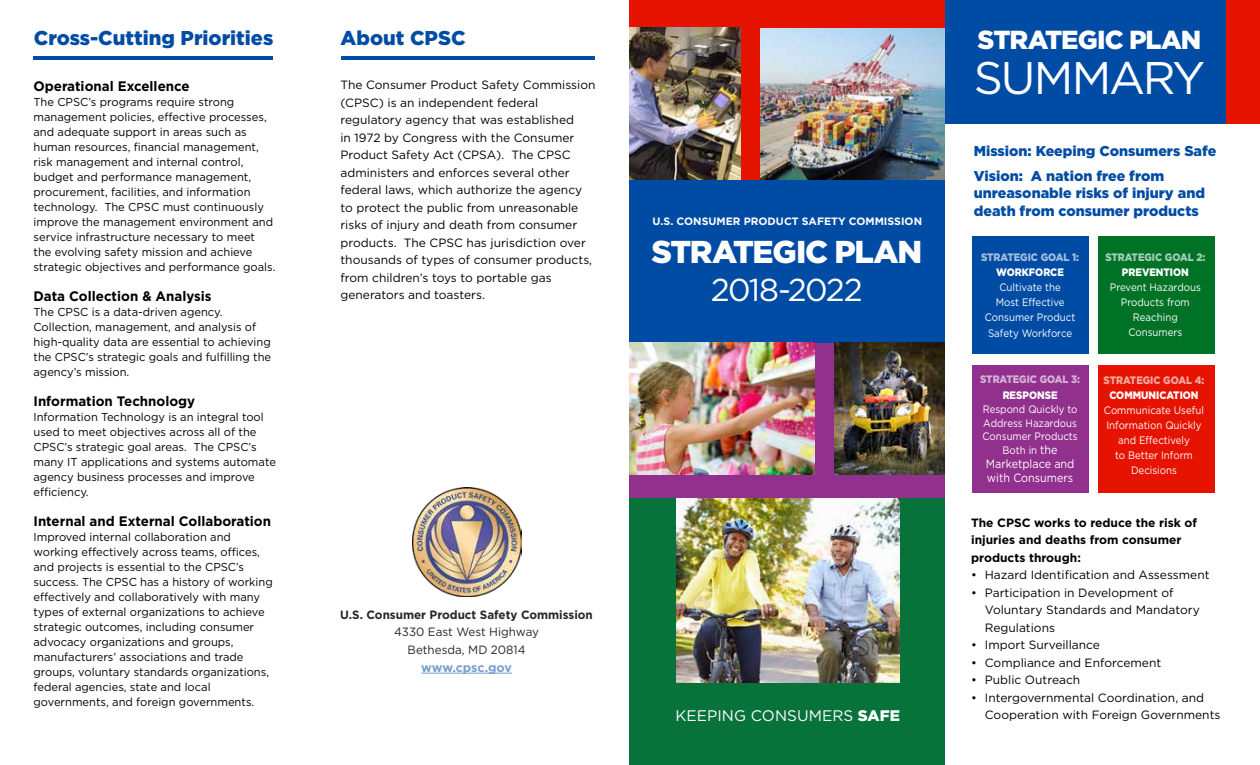
<style>
.page{position:relative;width:1260px;height:765px;background:#fff}
.page>*{position:absolute;margin:0;border:0;box-sizing:border-box;transform-origin:0 0}
.t1{font:45.62px "Gotham";letter-spacing:-.05em;color:#fff}
.t2{font:900 31.62px "Gotham";letter-spacing:-.04em;color:#fff}
.t3{font:31.62px "Gotham";letter-spacing:-.05em;color:#fff}
.t4{font:900 26.12px "Gotham";letter-spacing:-.04em;color:#fff}
.t5{font:900 20px "Gotham";color:#004ca4}
.t6{font:15.25px "Gotham";letter-spacing:.005em;color:#fff}
.t7{font:900 14.25px/17.5px "Gotham";color:#004ca4}
.t8{font:700 13.75px "Gotham";color:#000}
.t9{font:700 12.5px "Gotham";color:#78a0cf}
.t10{font:12px/17.5px "Gotham";color:#000}
.t11{font:700 12px/17.5px "Gotham";color:#000}
.t12{font:700 12px "Gotham";color:#262626}
.t13{font:12px "Gotham";color:#262626}
.t14{font:12px/13.8px "Gotham";color:#fff;scale:.9 1}
.t15{font:11.5px/15px "Gotham";color:#000}
.t16{font:10.75px/15px "Gotham";color:#fff;text-align:center;scale:.9 1}
.t17{font:900 10.75px/15.8px "Gotham";color:#f5a8a1;text-align:center;scale:.9 1}
.t18{font:900 10.75px/15.8px "Gotham";color:#a6cdb8;text-align:center;scale:.9 1}
.t19{font:900 10.75px/15.8px "Gotham";color:#a3bede;text-align:center;scale:.9 1}
.t20{font:900 10.75px/15.8px "Gotham";color:#d6b3d5;text-align:center;scale:.9 1}
.t21{font:700 10.62px "Gotham";color:#fff}
.s1{font-weight:900}
.s2{color:#fff}
.s3{font-size:12px}
</style>
<div class="page">
<div style="left:629px;top:0;width:316px;height:180px;background:#e51300"></div>
<div style="left:629px;top:339px;width:316px;height:161px;background:#91308d"></div>
<div style="left:629px;top:180px;width:316px;height:163px;background:#004ca4"></div>
<div style="left:629px;top:499px;width:316px;height:266px;background:#08723b"></div>
<img style="left:760px;top:29px;width:185px;height:151px">
<img style="left:629px;top:343px;width:185px;height:131px">
<img style="left:676px;top:499px;width:223px;height:183px">
<img style="left:629px;top:28px;width:111px;height:152px">
<div style="left:945px;top:0;width:283px;height:124px;background:#004ca4"></div>
<div style="left:1226px;top:0;width:34px;height:124px;background:#e51300"></div>
<div style="left:973px;top:237px;width:116px;height:117px;background:#004ca4"></div>
<div style="left:973px;top:365px;width:116px;height:128px;background:#91308d"></div>
<div style="left:1098px;top:237px;width:116px;height:117px;background:#007226"></div>
<div style="left:1098px;top:365px;width:116px;height:128px;background:#e51300"></div>
<img style="left:834px;top:343px;width:111px;height:132px">
<hr style="left:421px;top:673px;width:91px;height:1px;background:#78a0cf">
<img style="left:413px;top:487px;width:108px;height:110px">
<hr style="left:341px;top:56px;width:253px;height:4px;background:#004ca4">
<hr style="left:34px;top:56px;width:239px;height:4px;background:#004ca4">
<p class="t5" style="left:34px;top:24px;width:241px">Cross-Cutting Priorities</p>
<p class="t8" style="left:34px;top:77px;width:158px">Operational Excellence</p>
<p class="t15" style="left:34px;top:94px;width:243px">The CPSC’s programs require strong management policies, effective processes, and adequate support in areas such as human resources, financial management, risk management and internal control, budget and performance management, procurement, facilities, and information technology. The CPSC must continuously improve the management environment and service infrastructure necessary to meet the evolving safety mission and achieve strategic objectives and performance goals.</p>
<p class="t8" style="left:34px;top:287px;width:180px">Data Collection &amp; Analysis</p>
<p class="t15" style="left:34px;top:304px;width:239px">The CPSC is a data-driven agency.<br>Collection, management, and analysis of high-quality data are essential to achieving the CPSC’s strategic goals and fulfilling the agency’s mission.</p>
<p class="t8" style="left:34px;top:392px;width:163px">Information Technology</p>
<p class="t15" style="left:34px;top:409px;width:244px">Information Technology is an integral tool used to meet objectives across all of the CPSC’s strategic goal areas. The CPSC’s many IT applications and systems automate agency business processes and improve efficiency.</p>
<p class="t8" style="left:34px;top:512px;width:239px">Internal and External Collaboration</p>
<p class="t15" style="left:34px;top:529px;width:241px">Improved internal collaboration and working effectively across teams, offices, and projects is essential to the CPSC’s success. The CPSC has a history of working effectively and collaboratively with many types of external organizations to achieve strategic outcomes, including consumer advocacy organizations and groups, manufacturers’ associations and trade groups, voluntary standards organizations, federal agencies, state and local governments, and foreign governments.</p>
<p class="t5" style="left:341px;top:24px;width:127px">About CPSC</p>
<p class="t10" style="left:340px;top:76px;width:257px">The Consumer Product Safety Commission (CPSC) is an independent federal regulatory agency that was established<br>in 1972 by Congress with the Consumer Product Safety Act (CPSA). The CPSC administers and enforces several other federal laws, which authorize the agency to protect the public from unreasonable risks of injury and death from consumer products. The CPSC has jurisdiction over thousands of types of consumer products, from children’s toys to portable gas generators and toasters.</p>
<p class="t12" style="left:340px;top:607px;width:254px">U.S. Consumer Product Safety Commission</p>
<p class="t13" style="left:394px;top:624px;width:147px">4330 East West Highway</p>
<p class="t13" style="left:408px;top:642px;width:119px">Bethesda, MD 20814</p>
<p class="t9" style="left:421px;top:659px;width:92px">www.cpsc.gov</p>
<p class="t21" style="left:653px;top:214px;width:271px">U.S. CONSUMER PRODUCT SAFETY COMMISSION</p>
<p class="t2" style="left:651px;top:230px;width:272px">STRATEGIC PLAN</p>
<p class="t3" style="left:711px;top:270px;width:153px">2018-2022</p>
<p class="t6" style="left:675px;top:705px;width:226px">KEEPING CONSUMERS <span class="s1">SAFE</span></p>
<p class="t4" style="left:977px;top:22px;width:225px">STRATEGIC PLAN</p>
<p class="t1" style="left:974px;top:49px;width:233px">SUMMARY</p>
<p class="t7" style="left:974px;top:142px;width:244px">Mission: Keeping Consumers Safe</p>
<p class="t7" style="left:974px;top:167px;width:233px">Vision: A nation free from unreasonable risks of injury and death from consumer products</p>
<p class="t19" style="left:981px;top:249px;width:110px">STRATEGIC GOAL 1:<br><span class="s2">WORKFORCE</span></p>
<p class="t16" style="left:999px;top:280px;width:70px">Cultivate the</p>
<p class="t16" style="left:985px;top:295px;width:102px;line-height:15.4px">Most Effective<br>Consumer Product<br>Safety Workforce</p>
<p class="t18" style="left:1105px;top:249px;width:113px">STRATEGIC GOAL 2:<br><span class="s2">PREVENTION</span></p>
<p class="t16" style="left:1110px;top:280px;width:103px">Prevent Hazardous<br>Products from<br>Reaching</p>
<p class="t16" style="left:1128px;top:325px;width:61px">Consumers</p>
<p class="t20" style="left:980px;top:372px;width:113px">STRATEGIC GOAL 3:<br><span class="s2">RESPONSE</span></p>
<p class="t16" style="left:982px;top:402px;width:107px;line-height:13.8px">Respond Quickly to<br>Address Hazardous<br>Consumer Products<br>Both in <span class="s3">the</span></p>
<p class="t14" style="left:986px;top:457px;width:100px">Marketplace and with Consumers</p>
<p class="t17" style="left:1104px;top:372px;width:113px">STRATEGIC GOAL 4:<br><span class="s2">COMMUNICATION</span></p>
<p class="t16" style="left:1104px;top:403px;width:113px">Communicate Useful<br>Information Quickly and Effectively<br>to Better Inform<br>Decisions</p>
<p class="t11" style="left:971px;top:514px;width:227px">The CPSC works to reduce the risk of injuries and deaths from consumer products through:</p>
<p class="t10" style="left:971px;top:566px;width:240px">• Hazard Identification and Assessment</p>
<p class="t10" style="left:985px;top:583px;width:216px;text-indent:-14px">• Participation in Development of<br>Voluntary Standards and Mandatory<br>Regulations</p>
<p class="t10" style="left:971px;top:636px;width:130px">• Import Surveillance</p>
<p class="t10" style="left:971px;top:653px;width:192px">• Compliance and Enforcement</p>
<p class="t10" style="left:971px;top:671px;width:111px">• Public Outreach</p>
<p class="t10" style="left:985px;top:688px;width:237px;text-indent:-14px">• Intergovernmental Coordination, and<br>Cooperation with Foreign Governments</p>
</div>
